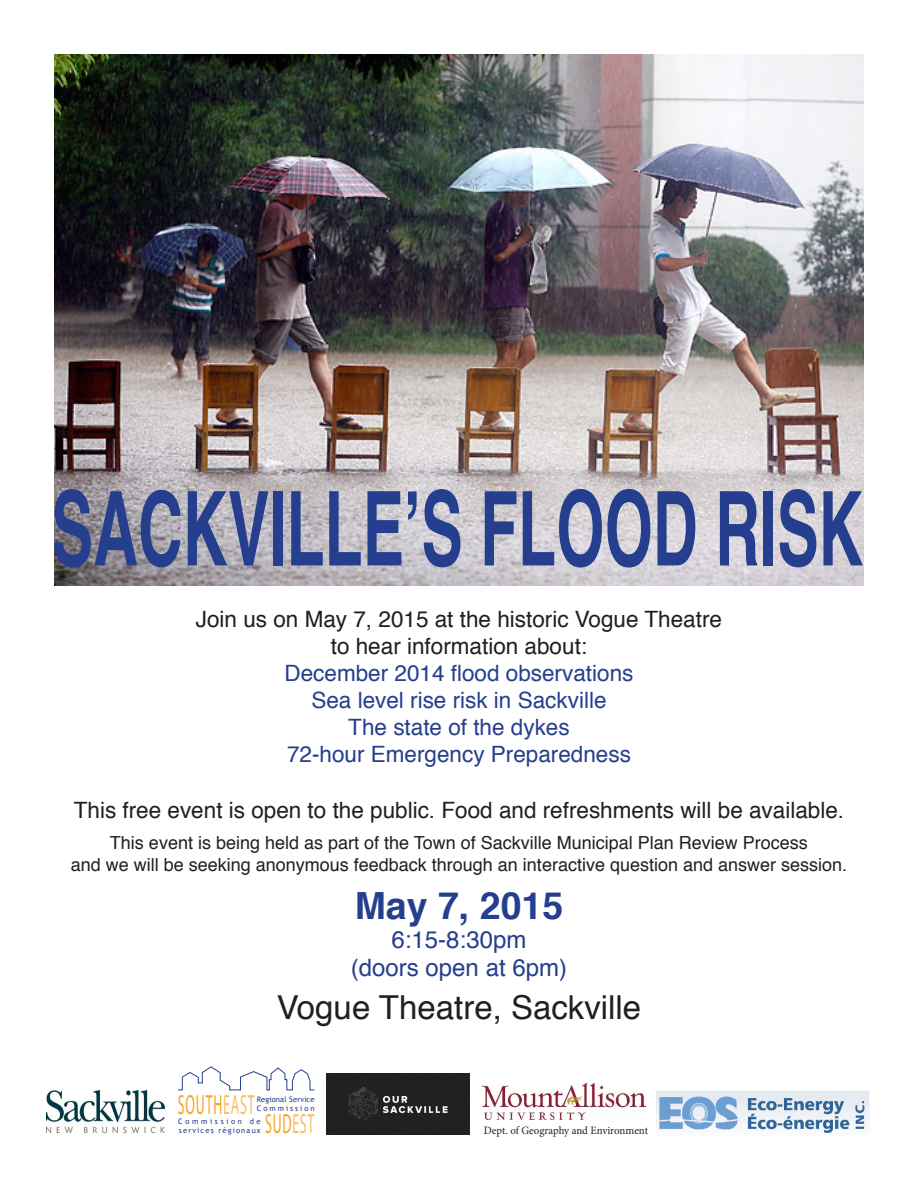
<style>
.page{position:relative;width:918px;height:1188px;background:#fff}
.page>*{position:absolute;margin:0;border:0;box-sizing:border-box;transform-origin:0 0}
.t1{font:700 103.2px "Helvetica";color:#253f8e;scale:.6 1}
.t2{font:700 37.5px "Helvetica";color:#253f8e}
.t3{font:33px "Helvetica";color:#231f20}
.t4{font:27.75px "Myriad Pro";letter-spacing:.06em;color:#f9a21c;scale:.5 1}
.t5{font:24px/28.8px "Helvetica";color:#253f8e;text-align:center}
.t6{font:22.5px/27px "Helvetica";color:#231f20;text-align:center}
.t7{font:22.5px "Helvetica";color:#253f8e}
.t8{font:18px/21.6px "Helvetica";color:#231f20;text-align:center}
.t9{font:11.25px "Minion Pro";color:#231f20}
.t10{font:7.65px/9px "Trebuchet MS";letter-spacing:.15em;color:#253f8e}
.t11{font:7.65px/9px "Trebuchet MS";letter-spacing:.02em;color:#253f8e}
.s1{color:#fcbb62}
</style>
<div class="page">
<img style="left:54px;top:54px;width:810px;height:532px">
<img style="left:47px;top:1091px;width:118px;height:42px">
<img style="left:482px;top:1084px;width:163px;height:36px">
<img style="left:656px;top:1090px;width:214px;height:43px">
<img style="left:327px;top:1074px;width:143px;height:60px">
<svg style="left:178px;top:1066px;width:137px;height:24px"></svg>
<p class="t1" style="left:52px;top:446px;width:1355px">SACKVILLE’S FLOOD RISK</p>
<p class="t6" style="left:196px;top:606px;width:528px">Join us on May 7, 2015 at the historic Vogue Theatre to hear information about:</p>
<p class="t7" style="left:285px;top:656px;width:350px">December 2014 flood observations</p>
<p class="t7" style="left:311px;top:683px;width:297px">Sea level rise risk in Sackville</p>
<p class="t7" style="left:348px;top:710px;width:223px">The state of the dykes</p>
<p class="t7" style="left:287px;top:737px;width:345px">72-hour Emergency Preparedness</p>
<p class="t6" style="left:74px;top:797px;width:772px">This free event is open to the public. Food and refreshments will be available.</p>
<p class="t8" style="left:71px;top:832px;width:778px">This event is being held as part of the Town of Sackville Municipal Plan Review Process<br>and we will be seeking anonymous feedback through an interactive question and answer session.</p>
<p class="t2" style="left:355px;top:875px;width:210px">May 7, 2015</p>
<p class="t5" style="left:351px;top:925px;width:218px">6:15-8:30pm<br>(doors open at 6pm)</p>
<p class="t3" style="left:277px;top:982px;width:366px">Vogue Theatre, Sackville</p>
<p class="t4" style="left:178px;top:1088px;width:155px">SOUTH<span class="s1">EAST</span></p>
<p class="t11" style="left:257px;top:1095px;width:59px">Regional Service<br>Commission</p>
<p class="t10" style="left:178px;top:1117px;width:84px">Commission de services régionaux</p>
<p class="t4" style="left:265px;top:1107px;width:99px">SUD<span class="s1">EST</span></p>
<p class="t9" style="left:484px;top:1123px;width:166px">Dept. of Geography and Environment</p>
</div>
